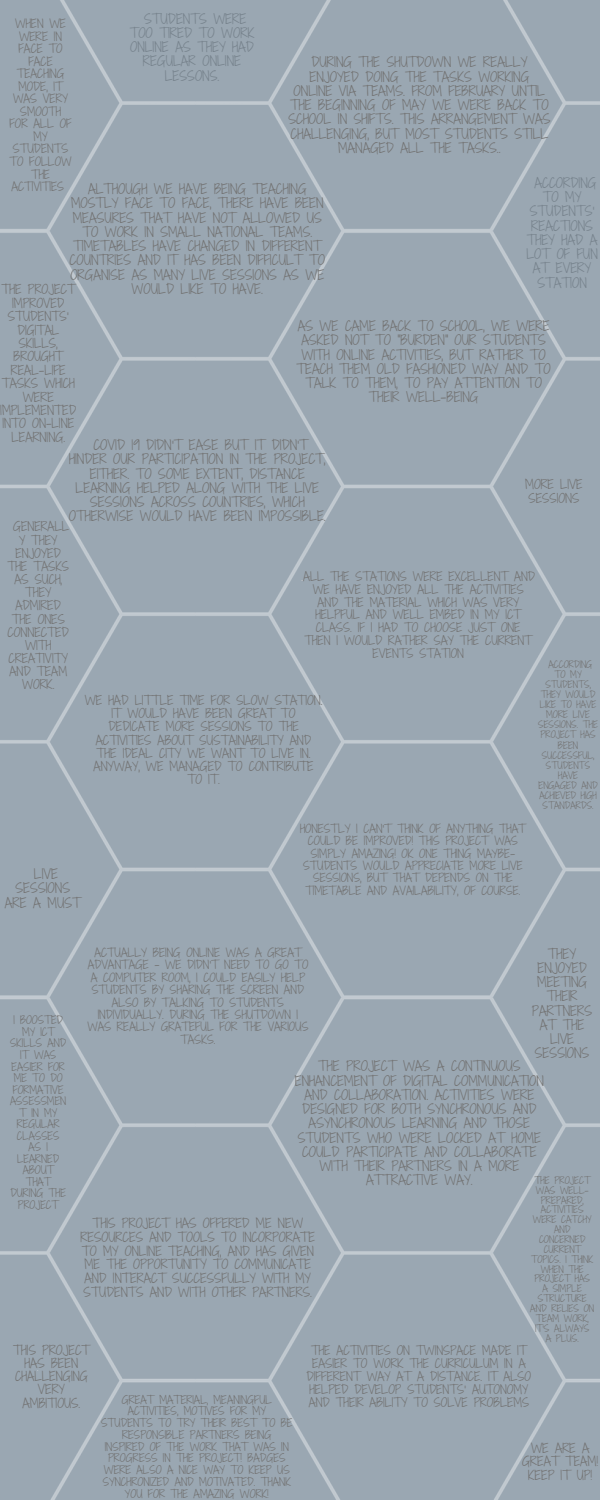
<style>
.page{position:relative;width:600px;height:1500px;background:#9aa7b2}
.page>*{position:absolute;margin:0;border:0;box-sizing:border-box;transform-origin:0 0}
.t1{font:13.1px/14.2px "Shadows Into Light Two";color:#737373;text-align:center}
.t2{font:13.1px/14.2px "Shadows Into Light Two";color:#77838d;text-align:center}
.t3{font:12.5px/13.6px "Shadows Into Light Two";color:#737373;text-align:center}
.t4{font:12.4px/13.1px "Shadows Into Light Two";color:#737373;text-align:center}
.t5{font:12.3px/13.4px "Shadows Into Light Two";color:#737373;text-align:center}
.t6{font:12.2px/13.3px "Shadows Into Light Two";color:#737373;text-align:center}
.t7{font:12.1px/13.2px "Shadows Into Light Two";color:#737373;text-align:center}
.t8{font:11.9px/12.9px "Shadows Into Light Two";color:#737373;text-align:center}
.t9{font:11.8px/12.9px "Shadows Into Light Two";color:#737373;text-align:center}
.t10{font:11.5px/12.5px "Shadows Into Light Two";color:#737373;text-align:center}
.t11{font:11.4px/12.4px "Shadows Into Light Two";color:#737373;text-align:center}
.t12{font:11.3px/12.3px "Shadows Into Light Two";color:#737373;text-align:center}
.t13{font:10.8px/11.8px "Shadows Into Light Two";color:#737373;text-align:center}
.t14{font:10.6px/11.5px "Shadows Into Light Two";color:#737373;text-align:center}
.t15{font:9.4px/9.9px "Shadows Into Light Two";color:#737373;text-align:center}
.t16{font:9.2px/10.1px "Shadows Into Light Two";color:#737373;text-align:center}
.t17{font:9px "Shadows Into Light Two";color:#d9d9d9}
.s1{color:#d9d9d9}
</style>
<div class="page">
<p class="t2" style="left:130px;top:11px;width:126px">STUDENTS WERE<br>TOO TIRED TO WORK<br>ONLINE AS THEY HAD<br>REGULAR ONLINE<br>LESSONS.</p>
<p class="t10" style="left:10px;top:17px;width:64px">WHEN WE<br>WERE IN<br>FACE TO<br>FACE<br>TEACHING<br>MODE, IT<br>WAS VERY<br>SMOOTH<br>FOR ALL OF<br>MY<br>STUDENTS<br>TO FOLLOW<br>THE<br>ACTIVITIES</p>
<p class="t1" style="left:288px;top:55px;width:264px">DURING THE SHUTDOWN WE REALLY ENJOYED DOING THE TASKS WORKING<br>ONLINE VIA TEAMS. FROM FEBRUARY UNTIL THE BEGINNING OF MAY WE WERE BACK TO SCHOOL IN SHIFTS. THIS ARRANGEMENT WAS CHALLENGING, BUT MOST STUDENTS STILL MANAGED ALL THE TASKS..</p>
<p class="t2" style="left:526px;top:176px;width:73px">ACCORDING<br>TO MY<br>STUDENTS'<br>REACTIONS<br>THEY HAD A<br>LOT OF FUN<br>AT EVERY<br>STATION</p>
<p class="t1" style="left:70px;top:182px;width:257px">ALTHOUGH WE HAVE BEING TEACHING<br>MOSTLY FACE TO FACE, THERE HAVE BEEN<br>MEASURES THAT HAVE NOT ALLOWED US<br>TO WORK IN SMALL NATIONAL TEAMS.<br>TIMETABLES HAVE CHANGED IN DIFFERENT<br>COUNTRIES AND IT HAS BEEN DIFFICULT TO<br>ORGANISE AS MANY LIVE SESSIONS AS WE<br>WOULD LIKE TO HAVE.</p>
<p class="t1" style="left:297px;top:319px;width:256px">AS WE CAME BACK TO SCHOOL, WE WERE<br>ASKED NOT TO "BURDEN" OUR STUDENTS<br>WITH ONLINE ACTIVITIES, BUT RATHER TO<br>TEACH THEM OLD FASHIONED WAY AND TO<br>TALK TO THEM, TO PAY ATTENTION TO<br>THEIR WELL-BEING</p>
<p class="t5" style="left:0;top:283px;width:78px">THE PROJECT<br>IMPROVED<br>STUDENTS'<br>DIGITAL<br>SKILLS,<br>BROUGHT<br>REAL-LIFE<br>TASKS WHICH<br>WERE<br>IMPLEMENTED<br>INTO ON-LINE<br>LEARNING.</p>
<p class="t1" style="left:69px;top:438px;width:258px">COVID 19 DIDN'T EASE BUT IT DIDN'T<br>HINDER OUR PARTICIPATION IN THE PROJECT, EITHER. TO SOME EXTENT, DISTANCE LEARNING HELPED ALONG WITH THE LIVE SESSIONS ACROSS COUNTRIES, WHICH OTHERWISE WOULD HAVE BEEN IMPOSSIBLE.</p>
<p class="t6" style="left:525px;top:478px;width:59px;text-align:left">MORE LIVE<br>SESSIONS</p>
<p class="t7" style="left:7px;top:520px;width:63px">GENERALL<br>Y THEY<br>ENJOYED<br>THE TASKS<br>AS SUCH,<br>THEY<br>ADMIRED<br>THE ONES<br>CONNECTED<br>WITH<br>CREATIVITY<br>AND TEAM<br>WORK.</p>
<p class="t9" style="left:301px;top:570px;width:235px"><span class="s1">.</span>ALL THE STATIONS WERE EXCELLENT AND<br>WE HAVE ENJOYED ALL THE ACTIVITIES<br>AND THE MATERIAL WHICH WAS VERY<br>HELPFUL AND WELL EMBED IN MY ICT<br>CLASS. IF I HAD TO CHOOSE JUST ONE<br>THEN I WOULD RATHER SAY THE CURRENT<br>EVENTS STATION</p>
<p class="t16" style="left:538px;top:659px;width:61px">ACCORDING<br>TO MY<br>STUDENTS,<br>THEY WOULD<br>LIKE TO HAVE<br>MORE LIVE<br>SESSIONS. THE<br>PROJECT HAS<br>BEEN<br>SUCCESSFUL,<br>STUDENTS<br>HAVE<br>ENGAGED AND<br>ACHIEVED HIGH<br>STANDARDS.</p>
<p class="t6" style="left:85px;top:693px;width:239px">WE HAD LITTLE TIME FOR SLOW STATION.<br>IT WOULD HAVE BEEN GREAT TO<br>DEDICATE MORE SESSIONS TO THE<br>ACTIVITIES ABOUT SUSTAINABILITY AND<br>THE IDEAL CITY WE WANT TO LIVE IN.<br>ANYWAY, WE MANAGED TO CONTRIBUTE<br>TO IT.</p>
<p class="t1" style="left:5px;top:867px;width:78px">LIVE<br>SESSIONS<br>ARE A MUST</p>
<p class="t12" style="left:300px;top:823px;width:227px">HONESTLY I CAN'T THINK OF ANYTHING THAT COULD BE IMPROVED! THIS PROJECT WAS SIMPLY AMAZING! OK ONE THING MAYBE-STUDENTS WOULD APPRECIATE MORE LIVE SESSIONS, BUT THAT DEPENDS ON THE TIMETABLE AND AVAILABILITY, OF COURSE.</p>
<p class="t14" style="left:10px;top:1015px;width:58px">I BOOSTED<br>MY ICT<br>SKILLS AND<br>IT WAS<br>EASIER FOR<br>ME TO DO<br>FORMATIVE<br>ASSESSMEN<br>T IN MY<br>REGULAR<br>CLASSES<br>AS I<br>LEARNED<br>ABOUT<br>THAT<br>DURING THE<br>PROJECT</p>
<p class="t11" style="left:88px;top:946px;width:222px">ACTUALLY BEING ONLINE WAS A GREAT<br>ADVANTAGE - WE DIDN'T NEED TO GO TO<br>A COMPUTER ROOM, I COULD EASILY HELP<br>STUDENTS BY SHARING THE SCREEN AND<br>ALSO BY TALKING TO STUDENTS<br>INDIVIDUALLY. DURING THE SHUTDOWN I<br>WAS REALLY GRATEFUL FOR THE VARIOUS<br>TASKS.</p>
<p class="t1" style="left:532px;top:946px;width:62px">THEY<br>ENJOYED<br>MEETING<br>THEIR<br>PARTNERS<br>AT THE<br>LIVE<br>SESSIONS</p>
<p class="t1" style="left:295px;top:1059px;width:251px">THE PROJECT WAS A CONTINUOUS<br>ENHANCEMENT OF DIGITAL COMMUNICATION<br>AND COLLABORATION. ACTIVITIES WERE<br>DESIGNED FOR BOTH SYNCHRONOUS AND<br>ASYNCHRONOUS LEARNING AND THOSE<br>STUDENTS WHO WERE LOCKED AT HOME<br>COULD PARTICIPATE AND COLLABORATE<br>WITH THEIR PARTNERS IN A MORE<br>ATTRACTIVE WAY.</p>
<p class="t3" style="left:80px;top:1217px;width:236px">THIS PROJECT HAS OFFERED ME NEW RESOURCES AND TOOLS TO INCORPORATE TO MY ONLINE TEACHING, AND HAS GIVEN ME THE OPPORTUNITY TO COMMUNICATE AND INTERACT SUCCESSFULLY WITH MY STUDENTS AND WITH OTHER PARTNERS.</p>
<p class="t15" style="left:530px;top:1175px;width:65px">THE PROJECT<br>WAS WELL-<br>PREPARED,<br>ACTIVITIES<br>WERE CATCHY<br>AND<br>CONCERNED<br>CURRENT<br>TOPICS. I THINK<br>WHEN THE<br>PROJECT HAS<br>A SIMPLE<br>STRUCTURE<br>AND RELIES ON<br>TEAM WORK,<br>IT'S ALWAYS<br>A PLUS.</p>
<p class="t4" style="left:13px;top:1344px;width:78px">THIS PROJECT<br>HAS BEEN<br>CHALLENGING<br>VERY<br>AMBITIOUS.</p>
<p class="t17" style="left:37px;top:1361px;width:3px">.</p>
<p class="t13" style="left:101px;top:1393px;width:193px">GREAT MATERIAL, MEANINGFUL<br>ACTIVITIES, MOTIVES FOR MY<br>STUDENTS TO TRY THEIR BEST TO BE<br>RESPONSIBLE PARTNERS BEING<br>INSPIRED OF THE WORK THAT WAS IN<br>PROGRESS IN THE PROJECT! BADGES<br>WERE ALSO A NICE WAY TO KEEP US<br>SYNCHRONIZED AND MOTIVATED. THANK<br>YOU FOR THE AMAZING WORK!</p>
<p class="t8" style="left:307px;top:1344px;width:226px">THE ACTIVITIES ON TWINSPACE MADE IT EASIER TO WORK THE CURRICULUM IN A DIFFERENT WAY AT A DISTANCE. IT ALSO HELPED DEVELOP STUDENTS' AUTONOMY AND THEIR ABILITY TO SOLVE PROBLEMS</p>
<p class="t4" style="left:522px;top:1442px;width:77px">WE ARE A<br>GREAT TEAM!<br>KEEP IT UP!</p>
</div>
